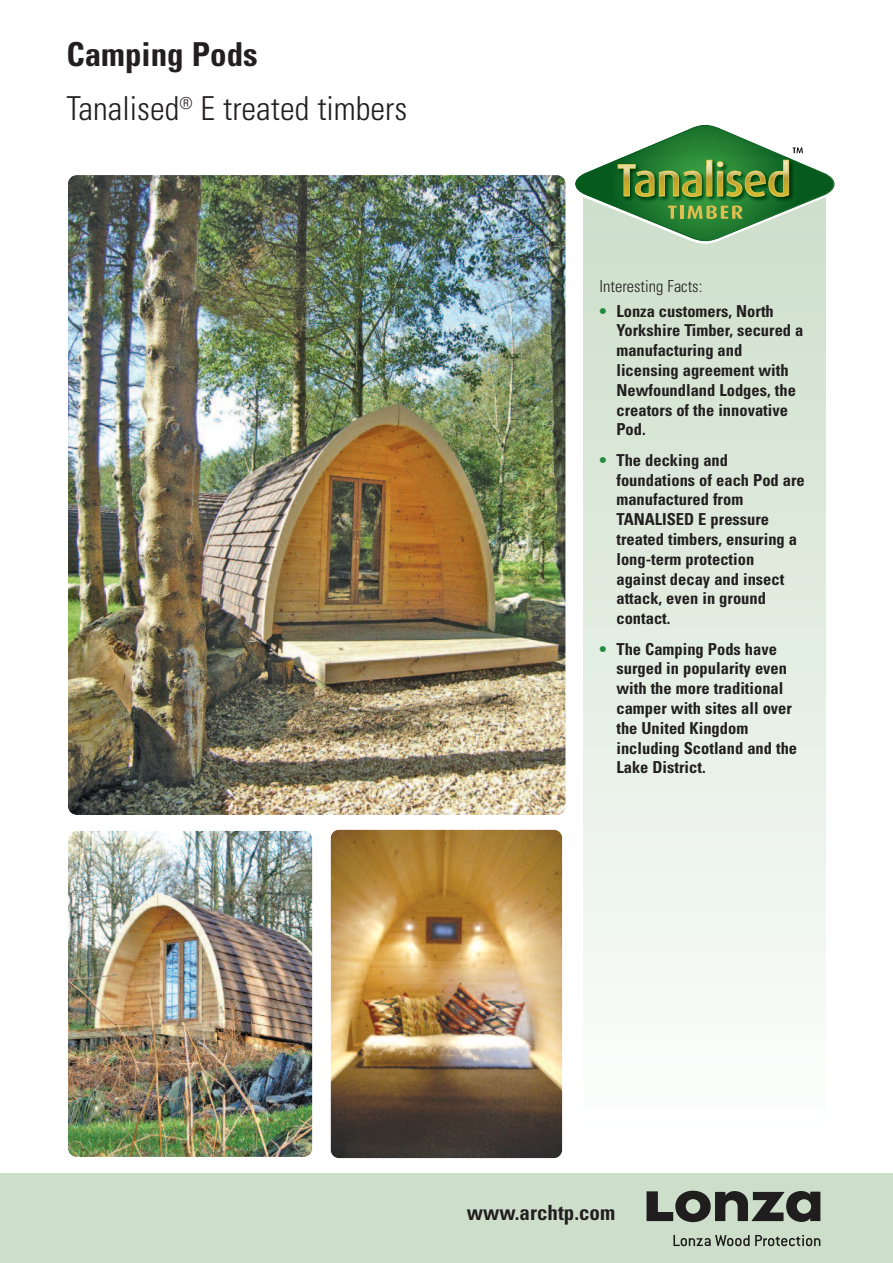
<style>
.page{position:relative;width:893px;height:1263px;background:#fff}
.page>*{position:absolute;margin:0;border:0;box-sizing:border-box;transform-origin:0 0}
.t1{font:300 condensed 33px/54px "Univers";color:#231f20}
.t2{font:700 condensed 21px "Univers";color:#231f20}
.t3{font:700 condensed 16.5px/19.8px "Univers";color:#231f20}
.t4{font:300 condensed 16.5px "Univers";color:#231f20}
.s1{font-weight:700}
.s2{color:#238b3c}
</style>
<div class="page">
<div style="left:0;top:1174px;width:893px;height:89px;background:#cddfcb"></div>
<div style="left:584px;top:186px;width:241px;height:950px;background:linear-gradient(to bottom,#ccdec9,#fdfefe)"></div>
<svg style="left:575px;top:125px;width:260px;height:119px"></svg>
<img style="left:795px;top:166px;width:2px;height:39px">
<svg style="left:673px;top:1235px;width:147px;height:11px"></svg>
<svg style="left:646px;top:1191px;width:174px;height:31px"></svg>
<img style="left:68px;top:830px;width:245px;height:327px">
<img style="left:330px;top:829px;width:233px;height:330px">
<img style="left:68px;top:175px;width:498px;height:640px">
<h1 class="t1" style="left:66px;top:31px;width:342px"><span class="s1">Camping Pods<br></span>Tanalised<sup>®</sup> E treated timbers</h1>
<p class="t4" style="left:599px;top:281px;width:104px">Interesting Facts:</p>
<p class="t3" style="left:616px;top:302px;width:188px;text-indent:-17px"><span class="s2">•</span> Lonza customers, North<br>Yorkshire Timber, secured a manufacturing and licensing agreement with<br>Newfoundland Lodges, the creators of the innovative<br>Pod.</p>
<p class="t3" style="left:616px;top:451px;width:190px;text-indent:-17px"><span class="s2">•</span> The decking and foundations of each Pod are manufactured from<br>TANALISED E pressure treated timbers, ensuring a long-term protection against decay and insect attack, even in ground contact.</p>
<p class="t3" style="left:616px;top:640px;width:182px;text-indent:-17px"><span class="s2">•</span> The Camping Pods have surged in popularity even with the more traditional camper with sites all over the United Kingdom including Scotland and the<br>Lake District.</p>
<p class="t2" style="left:467px;top:1205px;width:150px">www.archtp.com</p>
</div>
